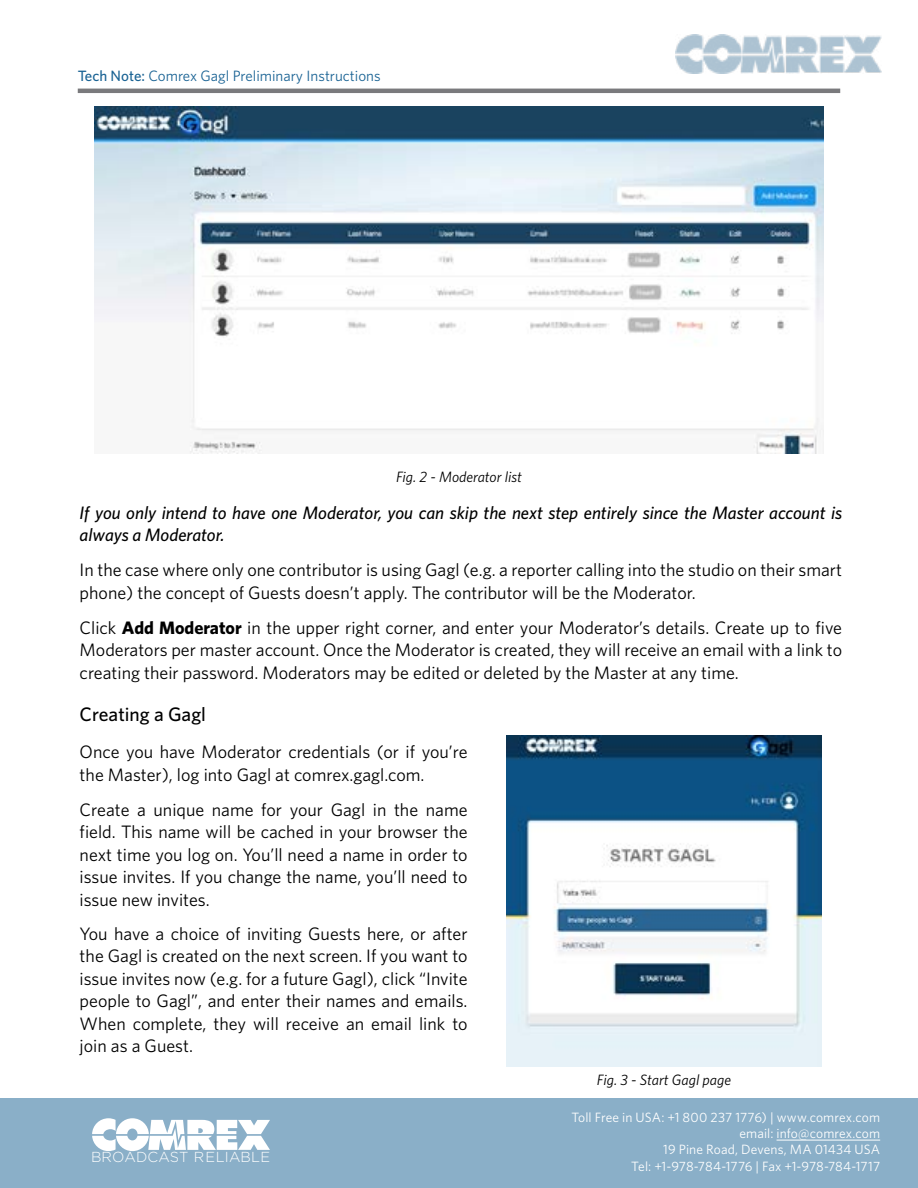
<style>
.page{position:relative;width:918px;height:1188px;background:#fff}
.page>*{position:absolute;margin:0;border:0;box-sizing:border-box;transform-origin:0 0}
.t1{font:500 19.5px "Whitney";color:#000}
.t2{font:18px/22.5px "Whitney";color:#000;text-align:justify}
.t3{font:italic 500 18px/22.5px "Whitney";color:#000}
.t4{font:15px "Whitney";color:#1a6394}
.t5{font:italic 15px "Whitney";color:#000}
.t6{font:300 14.55px "Gotham";letter-spacing:.005em;color:#fff}
.t7{font:13.5px/16.2px "Whitney";letter-spacing:.005em;color:#fff;text-align:right}
.s1{font-weight:500}
.s2{font-weight:700}
</style>
<div class="page">
<div style="left:0;top:1099px;width:918px;height:89px;background:#8aafc8"></div>
<hr style="left:777px;top:1140px;width:103px;height:1px;background:#fff">
<svg style="left:92px;top:1118px;width:178px;height:33px"></svg>
<img style="left:675px;top:35px;width:206px;height:38px">
<hr style="left:78px;top:89px;width:762px;height:4px;background:#7a7a7d">
<img style="left:94px;top:107px;width:730px;height:346px">
<img style="left:507px;top:736px;width:315px;height:331px">
<p class="t4" style="left:78px;top:67px;width:304px"><span class="s1">Tech Note:</span> Comrex Gagl Preliminary Instructions</p>
<p class="t5" style="left:396px;top:468px;width:127px">Fig. 2 - Moderator list</p>
<p class="t3" style="left:80px;top:501px;width:764px">If you only intend to have one Moderator, you can skip the next step entirely since the Master account is always a Moderator.</p>
<p class="t2" style="left:80px;top:558px;width:764px">In the case where only one contributor is using Gagl (e.g. a reporter calling into the studio on their smart phone) the concept of Guests doesn’t apply. The contributor will be the Moderator.</p>
<p class="t2" style="left:80px;top:616px;width:764px">Click <span class="s2">Add Moderator</span> in the upper right corner, and enter your Moderator’s details. Create up to five Moderators per master account. Once the Moderator is created, they will receive an email with a link to creating their password. Moderators may be edited or deleted by the Master at any time.</p>
<p class="t1" style="left:80px;top:702px;width:128px">Creating a Gagl</p>
<p class="t2" style="left:80px;top:740px;width:389px">Once you have Moderator credentials (or if you’re the Master), log into Gagl at comrex.gagl.com.</p>
<p class="t2" style="left:80px;top:798px;width:390px">Create a unique name for your Gagl in the name field. This name will be cached in your browser the next time you log on. You’ll need a name in order to issue invites. If you change the name, you’ll need to issue new invites.</p>
<p class="t2" style="left:80px;top:922px;width:390px">You have a choice of inviting Guests here, or after the Gagl is created on the next screen. If you want to issue invites now (e.g. for a future Gagl), click “Invite people to Gagl”, and enter their names and emails.<br>When complete, they will receive an email link to join as a Guest.</p>
<p class="t6" style="left:91px;top:1149px;width:180px">BROADCAST RELIABLE</p>
<p class="t5" style="left:597px;top:1071px;width:136px">Fig. 3 - Start Gagl page</p>
<p class="t7" style="left:571px;top:1109px;width:310px">Toll Free in USA: +1 800 237 1776) | www.comrex.com email: info@comrex.com<br>19 Pine Road, Devens, MA 01434 USA<br>Tel: +1-978-784-1776 | Fax +1-978-784-1717</p>
</div>
